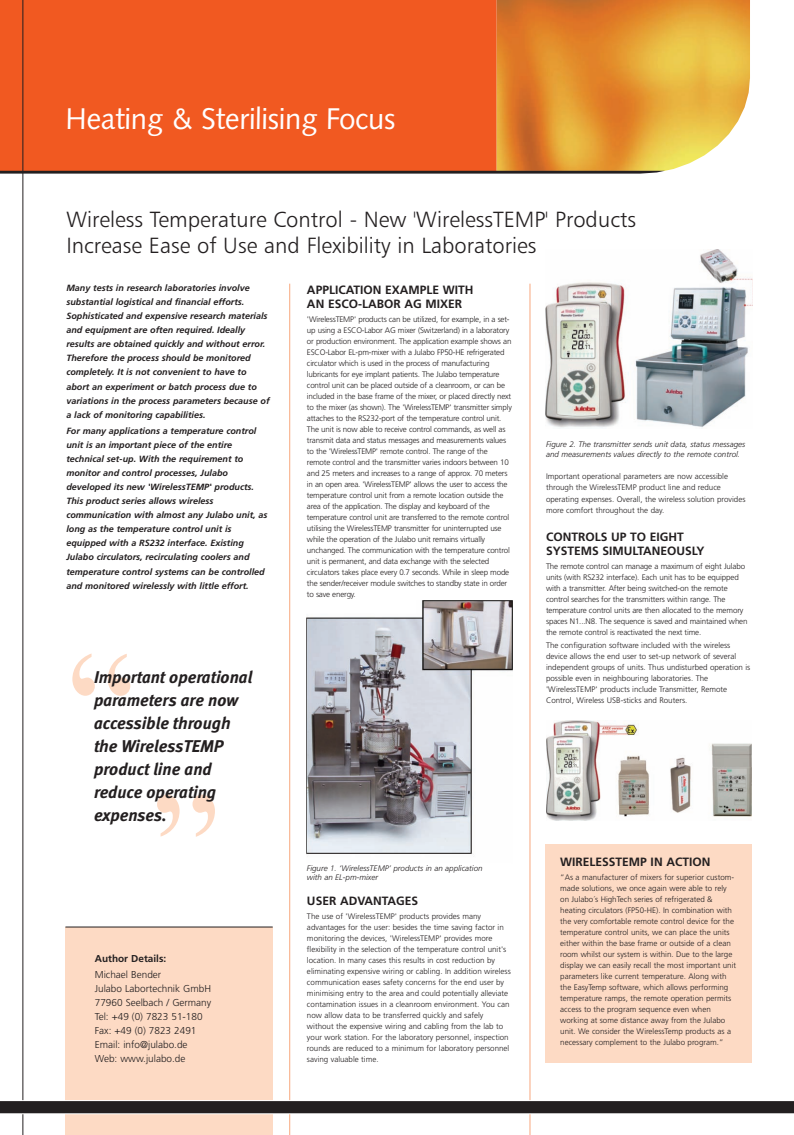
<style>
.page{position:relative;width:794px;height:1135px;background:#fff}
.page>*{position:absolute;margin:0;border:0;box-sizing:border-box;transform-origin:0 0}
.t1{font:168px "Times";color:#fddac4;scale:.9 1}
.t2{font:30px "Humanist 531 BT Roman A";letter-spacing:-.015em;color:#fff}
.t3{font:22px/26.4px "Humanist 777 BT Light B";color:#231f20}
.t4{font:italic 17px/23px "Meta Bold LF";color:#231f20}
.t5{font:700 12px/14px "Frutiger";color:#231f20}
.t6{font:300 10px/14px "Frutiger";color:#231f20}
.t7{font:700 10px "Frutiger";color:#231f20}
.t8{font:italic 700 9px/14px "Frutiger";color:#231f20}
.t9{font:300 8px/11px "Frutiger";color:#231f20}
.t10{font:300 8px/11px "Frutiger";letter-spacing:-.02em;color:#231f20}
.t11{font:italic 300 8px/9.6px "Frutiger";color:#231f20}
</style>
<div class="page">
<div style="left:545px;top:843px;width:206px;height:219px;background:#fddac4"></div>
<div style="left:0;top:0;width:496px;height:171px;background:#f15921"></div>
<div style="left:65px;top:927px;width:207px;height:207px;background:#fddac4"></div>
<img style="left:496px;top:0;width:253px;height:171px">
<hr style="left:289px;top:283px;width:1px;height:851px;background:#f8a87e">
<hr style="left:529px;top:283px;width:1px;height:851px;background:#f8a87e">
<hr style="left:65px;top:926px;width:207px;height:1px;background:#231f20">
<hr style="left:22px;top:0;width:1px;height:1134px;background:#231f20">
<img style="left:306px;top:600px;width:206px;height:255px">
<svg style="left:0;top:171px;width:664px;height:2px"></svg>
<img style="left:545px;top:249px;width:206px;height:179px">
<img style="left:546px;top:720px;width:205px;height:100px">
<svg style="left:0;top:1099px;width:793px;height:15px;background:#4c4848"></svg>
<h2 class="t2" style="left:65px;top:106px;width:331px">Heating &amp; Sterilising Focus</h2>
<h3 class="t3" style="left:66px;top:208px;width:571px">Wireless Temperature Control - New 'WirelessTEMP' Products<br>Increase Ease of Use and Flexibility in Laboratories</h3>
<p class="t8" style="left:66px;top:282px;width:204px">Many tests in research laboratories involve substantial logistical and financial efforts.<br>Sophisticated and expensive research materials and equipment are often required. Ideally results are obtained quickly and without error.<br>Therefore the process should be monitored completely. It is not convenient to have to abort an experiment or batch process due to variations in the process parameters because of a lack of monitoring capabilities.</p>
<p class="t8" style="left:66px;top:425px;width:202px">For many applications a temperature control unit is an important piece of the entire technical set-up. With the requirement to monitor and control processes, Julabo developed its new 'WirelessTEMP' products.<br>This product series allows wireless communication with almost any Julabo unit, as long as the temperature control unit is equipped with a RS232 interface. Existing Julabo circulators, recirculating coolers and temperature control systems can be controlled and monitored wirelessly with little effort.</p>
<h1 class="t1" style="left:67px;top:611px;width:76px">“</h1>
<h3 class="t4" style="left:94px;top:667px;width:160px">Important operational parameters are now accessible through the WirelessTEMP product line and reduce operating expenses.</h3>
<h1 class="t1" style="left:220px;top:879px;width:76px;rotate:-180deg">“</h1>
<p class="t7" style="left:95px;top:953px;width:73px">Author Details:</p>
<p class="t6" style="left:95px;top:968px;width:118px">Michael Bender<br>Julabo Labortechnik GmbH<br>77960 Seelbach / Germany<br>Tel: +49 (0) 7823 51-180<br>Fax: +49 (0) 7823 2491<br>Email: info@julabo.de<br>Web: www.julabo.de</p>
<h3 class="t5" style="left:307px;top:283px;width:168px">APPLICATION EXAMPLE WITH<br>AN ESCO-LABOR AG MIXER</h3>
<p class="t10" style="left:307px;top:314px;width:206px">'WirelessTEMP' products can be utilized, for example, in a set&shy;up using a ESCO-Labor AG mixer (Switzerland) in a laboratory or production environment. The application example shows an ESCO-Labor EL-pm-mixer with a Julabo FP50-HE refrigerated circulator which is used in the process of manufacturing lubricants for eye implant patients. The Julabo temperature control unit can be placed outside of a cleanroom, or can be included in the base frame of the mixer, or placed directly next to the mixer (as shown). The 'WirelessTEMP' transmitter simply attaches to the RS232-port of the temperature control unit.<br>The unit is now able to receive control commands, as well as transmit data and status messages and measurements values to the 'WirelessTEMP' remote control. The range of the remote control and the transmitter varies indoors between 10 and 25 meters and increases to a range of approx. 70 meters in an open area. 'WirelessTEMP' allows the user to access the temperature control unit from a remote location outside the area of the application. The display and keyboard of the temperature control unit are transferred to the remote control utilising the WirelessTEMP transmitter for uninterrupted use while the operation of the Julabo unit remains virtually unchanged. The communication with the temperature control unit is permanent, and data exchange with the selected circulators takes place every 0.7 seconds. While in sleep mode the sender/receiver module switches to standby state in order to save energy.</p>
<p class="t11" style="left:546px;top:440px;width:201px">Figure 2. The transmitter sends unit data, status messages and measurements values directly to the remote control.</p>
<p class="t9" style="left:546px;top:472px;width:201px">Important operational parameters are now accessible through the WirelessTEMP product line and reduce operating expenses. Overall, the wireless solution provides more comfort throughout the day.</p>
<h3 class="t5" style="left:546px;top:530px;width:160px">CONTROLS UP TO EIGHT<br>SYSTEMS SIMULTANEOUSLY</h3>
<p class="t9" style="left:546px;top:561px;width:203px">The remote control can manage a maximum of eight Julabo units (with RS232 interface). Each unit has to be equipped with a transmitter. After being switched-on the remote control searches for the transmitters within range. The temperature control units are then allocated to the memory spaces N1...N8. The sequence is saved and maintained when the remote control is reactivated the next time.</p>
<p class="t9" style="left:546px;top:640px;width:206px">The configuration software included with the wireless device allows the end user to set-up network of several independent groups of units. Thus undisturbed operation is possible even in neighbouring laboratories. The 'WirelessTEMP' products include Transmitter, Remote Control, Wireless USB-sticks and Routers.</p>
<p class="t11" style="left:307px;top:863px;width:177px">Figure 1. ‘WirelessTEMP’ products in an application with an EL-pm-mixer</p>
<h3 class="t5" style="left:307px;top:894px;width:113px">USER ADVANTAGES</h3>
<p class="t9" style="left:307px;top:911px;width:205px">The use of 'WirelessTEMP' products provides many advantages for the user: besides the time saving factor in monitoring the devices, 'WirelessTEMP' provides more flexibility in the selection of the temperature control unit's location. In many cases this results in cost reduction by eliminating expensive wiring or cabling. In addition wireless communication eases safety concerns for the end user by minimising entry to the area and could potentially alleviate contamination issues in a cleanroom environment. You can now allow data to be transferred quickly and safely without the expensive wiring and cabling from the lab to your work station. For the laboratory personnel, inspection rounds are reduced to a minimum for laboratory personnel saving valuable time.</p>
<h3 class="t5" style="left:560px;top:855px;width:152px">WIRELESSTEMP IN ACTION</h3>
<p class="t9" style="left:560px;top:872px;width:177px">“As a manufacturer of mixers for superior custom&shy;made solutions, we once again were able to rely on Julabo´s HighTech series of refrigerated &amp; heating circulators (FP50-HE). In combination with the very comfortable remote control device for the temperature control units, we can place the units either within the base frame or outside of a clean room whilst our system is within. Due to the large display we can easily recall the most important unit parameters like current temperature. Along with the EasyTemp software, which allows performing temperature ramps, the remote operation permits access to the program sequence even when working at some distance away from the Julabo unit. We consider the WirelessTemp products as a necessary complement to the Julabo program.”</p>
</div>
